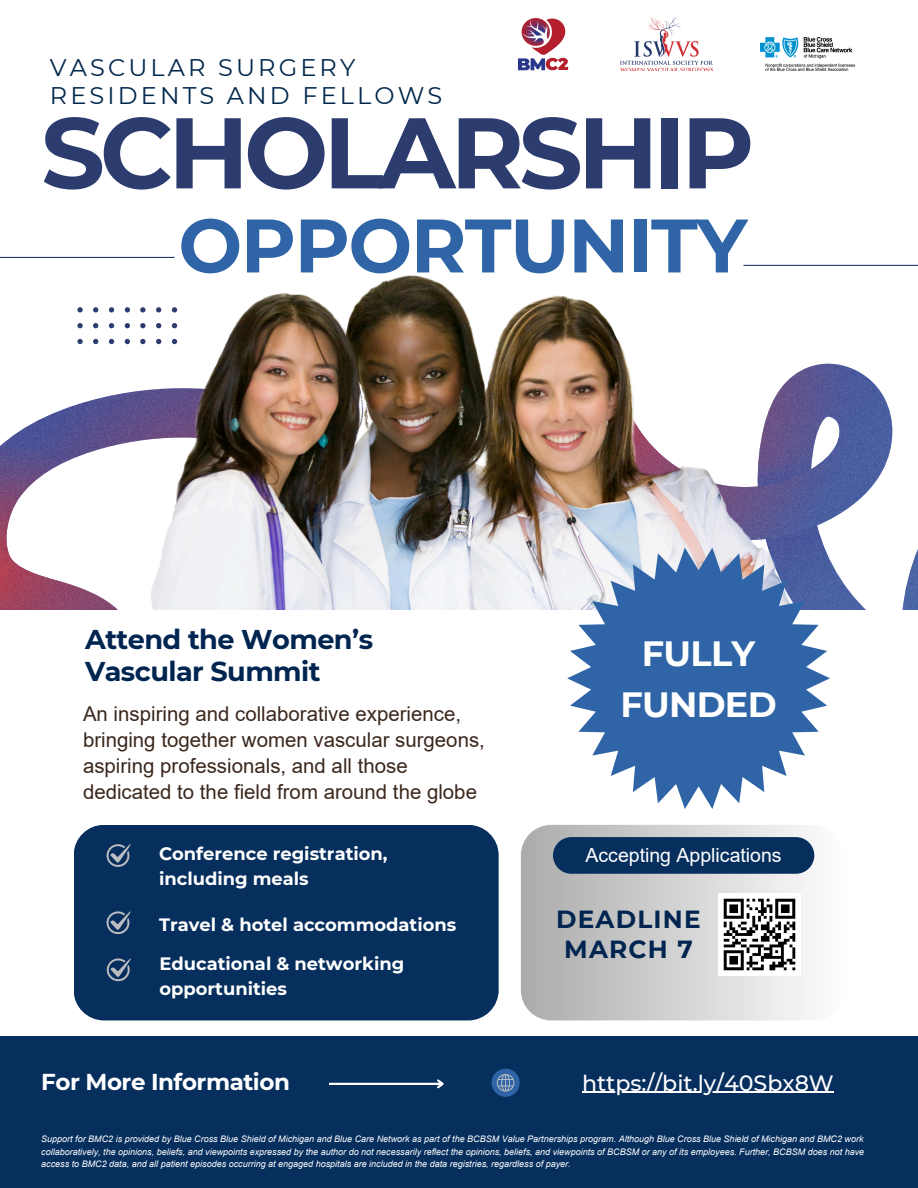
<style>
.page{position:relative;width:918px;height:1188px;background:#fff}
.page>*{position:absolute;margin:0;border:0;box-sizing:border-box;transform-origin:0 0}
.t1{font:700 100.2px "Montserrat";letter-spacing:-.05em;color:#2c3c6f}
.t2{font:700 75.6px "Montserrat";letter-spacing:-.02em;color:#2f65a7}
.t3{font:700 35.1px/50.8px "Montserrat";letter-spacing:-.02em;color:#fff;text-align:center}
.t4{font:700 27.15px/32.1px "Montserrat";letter-spacing:-.02em;color:#002550}
.t5{font:700 24.75px/29.2px "Montserrat";letter-spacing:.05em;color:#002550;text-align:center}
.t6{font:24px/28.2px "Montserrat";letter-spacing:.13em;color:#00274c}
.t7{font:700 22.95px "Montserrat";letter-spacing:-.02em;color:#fff}
.t8{font:500 22.2px "Montserrat";color:#fff}
.t9{font:20.4px/25.8px "Arial";color:#3b281d}
.t10{font:19.5px "Arial";color:#fff}
.t11{font:700 17.85px/24.8px "Montserrat";color:#fff}
.t12{font:italic 9px/12.5px "Arial";color:#fff}
</style>
<div class="page">
<svg style="left:815px;top:363px;width:103px;height:247px"></svg>
<svg style="left:0;top:390px;width:140px;height:220px"></svg>
<img style="left:140px;top:264px;width:675px;height:346px">
<hr style="left:0;top:257px;width:174px;height:1px;background:#2c3c6f">
<hr style="left:744px;top:265px;width:174px;height:1px;background:#2c3c6f">
<div style="left:0;top:1036px;width:918px;height:152px;background:#062f5e"></div>
<div style="left:74px;top:825px;width:424px;height:195px;background:#062f5e;border-radius:30px"></div>
<div style="left:521px;top:825px;width:323px;height:195px;background:linear-gradient(to right,#ababab,#fefefe);border-radius:30px"></div>
<div style="left:553px;top:837px;width:261px;height:37px;background:#062f5e;border-radius:18px"></div>
<svg style="left:77px;top:307px;width:100px;height:43px"></svg>
<svg style="left:492px;top:1069px;width:28px;height:28px"></svg>
<hr style="left:329px;top:1083px;width:114px;height:2px;background:#fff">
<svg style="left:435px;top:1079px;width:9px;height:10px"></svg>
<svg style="left:106px;top:844px;width:24px;height:23px"></svg>
<svg style="left:106px;top:911px;width:24px;height:23px"></svg>
<svg style="left:106px;top:958px;width:24px;height:23px"></svg>
<img style="left:620px;top:17px;width:92px;height:53px">
<img style="left:518px;top:18px;width:51px;height:53px">
<img style="left:761px;top:37px;width:93px;height:33px">
<svg style="left:567px;top:548px;width:263px;height:261px;fill:#2f65a7"></svg>
<img style="left:719px;top:893px;width:82px;height:82px">
<hr style="left:582px;top:1092px;width:252px;height:1px;background:#fff">
<h3 class="t6" style="left:50px;top:53px;width:394px">VASCULAR SURGERY<br>RESIDENTS AND FELLOWS</h3>
<p class="t1" style="left:41px;top:91px;width:715px">SCHOLARSHIP</p>
<p class="t2" style="left:178px;top:199px;width:571px">OPPORTUNITY</p>
<p class="t4" style="left:85px;top:623px;width:289px">Attend the Women’s<br>Vascular Summit</p>
<h1 class="t9" style="left:83px;top:701px;width:403px">An inspiring and collaborative experience, bringing together women vascular surgeons, aspiring professionals, and all those dedicated to the field from around the globe</h1>
<p class="t11" style="left:159px;top:841px;width:230px">Conference registration, including meals</p>
<p class="t11" style="left:159px;top:912px;width:299px">Travel &amp; hotel accommodations</p>
<p class="t11" style="left:159px;top:952px;width:246px">Educational &amp; networking opportunities</p>
<h6 class="t7" style="left:41px;top:1067px;width:250px">For More Information</h6>
<p class="t3" style="left:620px;top:628px;width:158px">FULLY<br>FUNDED</p>
<h5 class="t10" style="left:586px;top:845px;width:198px">Accepting Applications</h5>
<h2 class="t5" style="left:556px;top:905px;width:146px">DEADLINE<br>MARCH 7</h2>
<p class="t8" style="left:582px;top:1069px;width:253px">https://bit.ly/40Sbx8W</p>
<p class="t12" style="left:41px;top:1133px;width:824px">Support for BMC2 is provided by Blue Cross Blue Shield of Michigan and Blue Care Network as part of the BCBSM Value Partnerships program. Although Blue Cross Blue Shield of Michigan and BMC2 work collaboratively, the opinions, beliefs, and viewpoints expressed by the author do not necessarily reflect the opinions, beliefs, and viewpoints of BCBSM or any of its employees. Further, BCBSM does not have</p>
<p class="t12" style="left:41px;top:1158px;width:531px">access to BMC2 data, and all patient episodes occurring at engaged hospitals are included in the data registries, regardless of payer.</p>
</div>
